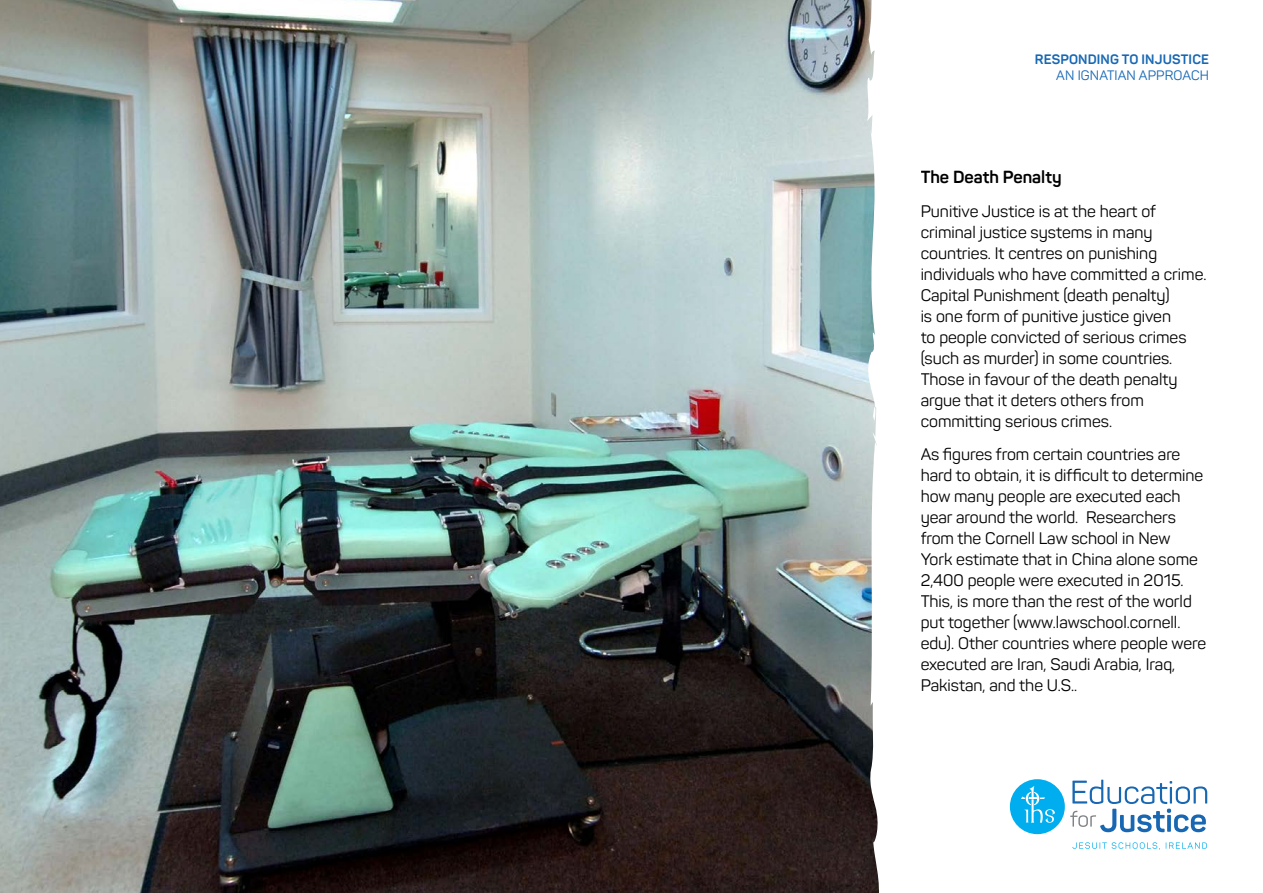
<style>
.page{position:relative;width:1263px;height:893px;background:#fff}
.page>*{position:absolute;margin:0;border:0;box-sizing:border-box;transform-origin:0 0}
.Heading{font:700 17.25px "Panton";color:#000}
.Body_Text{font:16.5px/21px "Panton";color:#000}
.t1{font:700 13.5px/16.5px "Panton";letter-spacing:.01em;color:#1768b4;text-align:right}
.s1{font-weight:400}
</style>
<div class="page">
<img style="left:0;top:0;width:862px;height:893px">
<svg style="left:862px;top:0;width:17px;height:893px"></svg>
<div style="left:1010px;top:779px;width:55px;height:55px;background:#00aeef;border-radius:50%"></div>
<svg style="left:1070px;top:780px;width:137px;height:52px"></svg>
<svg style="left:1072px;top:842px;width:88px;height:8px"></svg>
<svg style="left:1166px;top:842px;width:41px;height:7px"></svg>
<svg style="left:1021px;top:786px;width:34px;height:37px"></svg>
<p class="t1" style="left:1035px;top:51px;width:176px">RESPONDING TO INJUSTICE<br><span class="s1">AN IGNATIAN APPROACH</span></p>
<p class="Heading" style="left:921px;top:166px;width:142px">The Death Penalty</p>
<p class="Body_Text" style="left:921px;top:200px;width:287px">Punitive Justice is at the heart of criminal justice systems in many countries. It centres on punishing individuals who have committed a crime.<br>Capital Punishment (death penalty)<br>is one form of punitive justice given<br>to people convicted of serious crimes (such as murder) in some countries.<br>Those in favour of the death penalty argue that it deters others from committing serious crimes.</p>
<p class="Body_Text" style="left:921px;top:444px;width:287px">As figures from certain countries are hard to obtain, it is difficult to determine how many people are executed each year around the world. Researchers from the Cornell Law school in New York estimate that in China alone some 2,400 people were executed in 2015.<br>This, is more than the rest of the world put together (www.lawschool.cornell. edu). Other countries where people were executed are Iran, Saudi Arabia, Iraq, Pakistan, and the U.S..</p>
</div>
